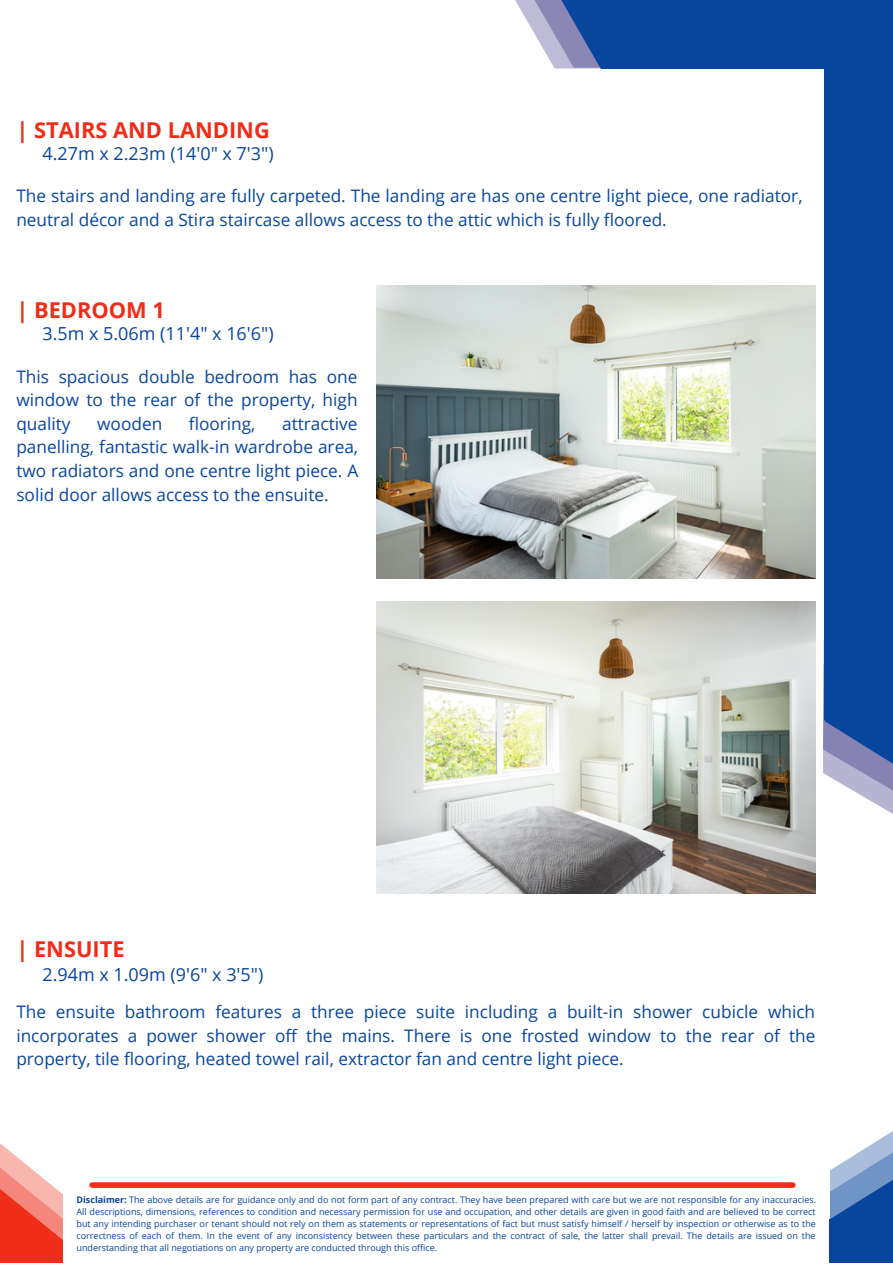
<style>
.page{position:relative;width:893px;height:1264px;background:#fff}
.page>*{position:absolute;margin:0;border:0;box-sizing:border-box;transform-origin:0 0}
.t1{font:700 21.9px "Open Sans";color:#ef2d19}
.t2{font:18px "Open Sans";color:#08459d}
.t3{font:17.25px/23.5px "Open Sans";color:#08459d;text-align:justify}
.t4{font:9px/12px "Open Sans";color:#08459d;text-align:justify}
.s1{font-weight:700}
</style>
<div class="page">
<svg style="left:515px;top:0;width:13px;height:22px"></svg>
<svg style="left:528px;top:0;width:27px;height:68px;fill:#bdbbd5"></svg>
<div style="left:601px;top:0;width:291px;height:69px;background:#08459d"></div>
<div style="left:824px;top:1px;width:68px;height:719px;background:#08459d"></div>
<svg style="left:555px;top:0;width:46px;height:68px;background:#566fad"></svg>
<svg style="left:823px;top:641px;width:69px;height:173px"></svg>
<div style="left:92px;top:1182px;width:700px;height:5px;background:#ef2d19"></div>
<svg style="left:829px;top:1131px;width:63px;height:131px"></svg>
<svg style="left:0;top:1143px;width:63px;height:119px"></svg>
<img style="left:376px;top:286px;width:439px;height:292px">
<img style="left:376px;top:601px;width:439px;height:292px">
<p class="t1" style="left:16px;top:115px;width:255px">| STAIRS AND LANDING</p>
<p class="t2" style="left:42px;top:141px;width:233px">4.27m x 2.23m (14'0" x 7'3")</p>
<p class="t3" style="left:16px;top:184px;width:787px">The stairs and landing are fully carpeted. The landing are has one centre light piece, one radiator, neutral décor and a Stira staircase allows access to the attic which is fully floored.</p>
<p class="t1" style="left:16px;top:295px;width:150px">| BEDROOM 1</p>
<p class="t2" style="left:42px;top:321px;width:233px">3.5m x 5.06m (11'4" x 16'6")</p>
<p class="t3" style="left:16px;top:364px;width:343px">This spacious double bedroom has one window to the rear of the property, high quality</p>
<p class="t3" style="left:97px;top:411px;width:67px">wooden</p>
<p class="t3" style="left:189px;top:411px;width:68px">flooring,</p>
<p class="t3" style="left:16px;top:411px;width:343px;text-indent:266px">attractive panelling, fantastic walk-in wardrobe area, two radiators and one centre light piece. A solid door allows access to the ensuite.</p>
<p class="t1" style="left:16px;top:933px;width:110px">| ENSUITE</p>
<p class="t2" style="left:42px;top:962px;width:222px">2.94m x 1.09m (9'6" x 3'5")</p>
<p class="t3" style="left:16px;top:999px;width:800px">The ensuite bathroom features a three piece suite including a built-in shower cubicle which incorporates a power shower off the mains. There is one frosted window to the rear of the property, tile flooring, heated towel rail, extractor fan and centre light piece.</p>
<p class="t4" style="left:77px;top:1193px;width:741px"><span class="s1">Disclaimer:</span> The above details are for guidance only and do not form part of any contract. They have been prepared with care but we are not responsible for any inaccuracies.<br>All descriptions, dimensions, references to condition and necessary permission for use and occupation, and other details are given in good faith and are believed to be correct but any intending purchaser or tenant should not rely on them as statements or representations of fact but must satisfy himself / herself by inspection or otherwise as to the correctness of each of them. In the event of any inconsistency between these particulars and the contract of sale, the latter shall prevail. The details are issued on the understanding that all negotiations on any property are conducted through this office.</p>
</div>
